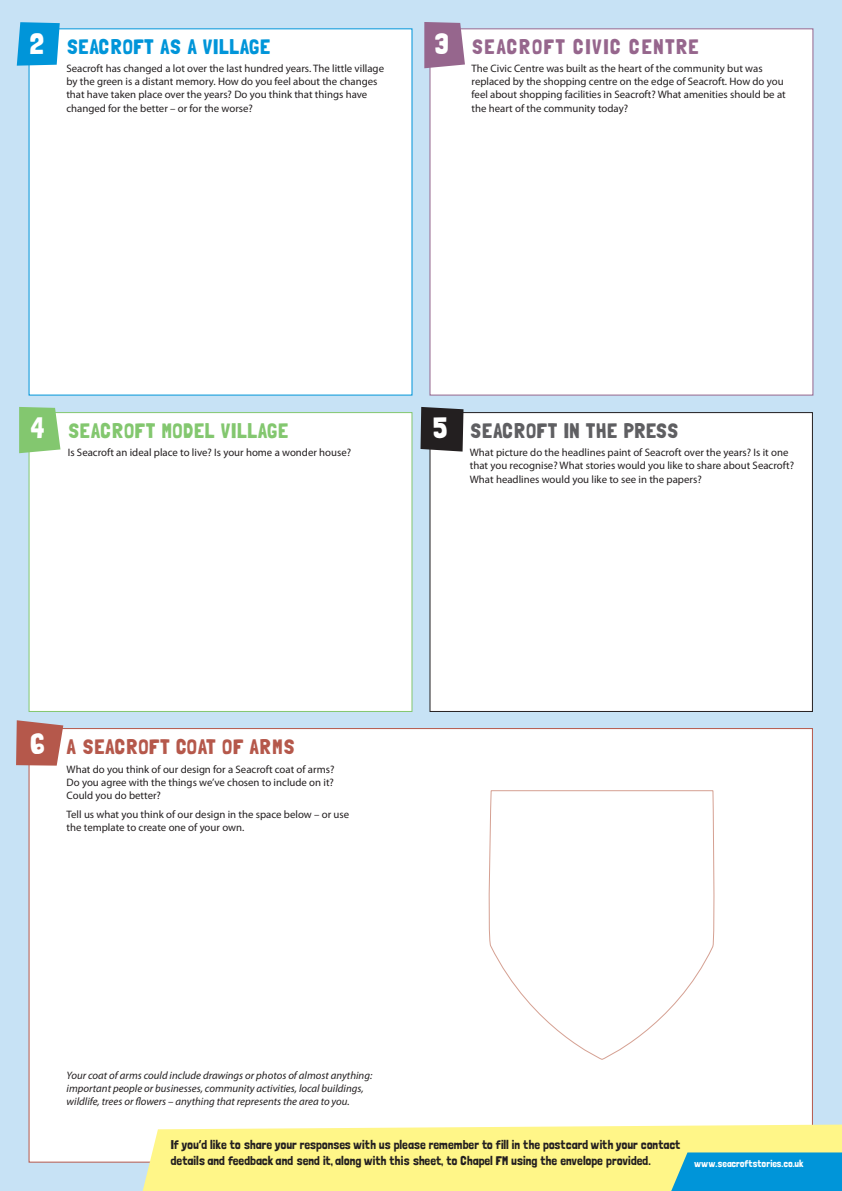
<style>
.page{position:relative;width:842px;height:1191px;background:#c7e2f5}
.page>*{position:absolute;margin:0;border:0;box-sizing:border-box;transform-origin:0 0}
.Heading_response{font:21px "Londrina Solid";letter-spacing:.03em;color:#83c76f}
.Heading_response-2{font:21px "Londrina Solid";letter-spacing:.07em;color:#96668d}
.Heading_response-3{font:21px "Londrina Solid";letter-spacing:.03em;color:#b5584b}
.Heading_response-4{font:21px "Londrina Solid";letter-spacing:.03em;color:#5f5f62}
.Heading_response-5{font:21px "Londrina Solid";letter-spacing:.03em;color:#0095d9}
.Intro_text{font:12.6px/16px "Londrina Solid";color:#231f20}
.Body_response{font:10.8px/13px "Myriad Pro";color:#231f20}
.Body_response-2{font:italic 10.8px/13px "Myriad Pro";color:#231f20}
.t1{font:10px "Londrina Solid";color:#fff}
.s1{font-size:29.4px;color:#fff}
</style>
<div class="page">
<div style="left:29px;top:728px;width:784px;height:434px;background:#fff;border:1px solid #b5584b"></div>
<div style="left:429px;top:28px;width:384px;height:367px;background:#fff"></div>
<div style="left:29px;top:28px;width:383px;height:367px;background:#fff"></div>
<div style="left:430px;top:412px;width:382px;height:299px;background:#fff"></div>
<div style="left:429px;top:412px;width:384px;height:300px;border:1px solid #231f20"></div>
<div style="left:29px;top:412px;width:383px;height:300px;background:#fff;border:1px solid #83c76f"></div>
<svg style="left:424px;top:22px;width:41px;height:46px;background:#9f7498"></svg>
<svg style="left:19px;top:407px;width:41px;height:46px;background:#8dcb7c"></svg>
<svg style="left:420px;top:407px;width:43px;height:44px;background:#2d2b2d"></svg>
<svg style="left:16px;top:720px;width:47px;height:45px;background:#ba6a60"></svg>
<svg style="left:17px;top:22px;width:43px;height:44px;background:#189edc"></svg>
<svg style="left:143px;top:1124px;width:699px;height:67px;background:#fef68f"></svg>
<svg style="left:488px;top:790px;width:227px;height:270px"></svg>
<svg style="left:671px;top:1152px;width:171px;height:39px;background:#0f9ad4"></svg>
<p class="Heading_response-5" style="left:30px;top:34px;width:242px"><span class="s1">2</span> SEACROFT AS A VILLAGE</p>
<p class="Body_response" style="left:66px;top:62px;width:319px">Seacroft has changed a lot over the last hundred years. The little village by the green is a distant memory. How do you feel about the changes that have taken place over the years? Do you think that things have changed for the better – or for the worse?</p>
<p class="Heading_response-2" style="left:435px;top:34px;width:266px"><span class="s1">3</span> SEACROFT CIVIC CENTRE</p>
<p class="Body_response" style="left:472px;top:62px;width:316px">The Civic Centre was built as the heart of the community but was replaced by the shopping centre on the edge of Seacroft. How do you feel about shopping facilities in Seacroft? What amenities should be at the heart of the community today?</p>
<p class="Heading_response" style="left:31px;top:418px;width:259px"><span class="s1">4</span> SEACROFT MODEL VILLAGE</p>
<p class="Body_response" style="left:68px;top:446px;width:285px">Is Seacroft an ideal place to live? Is your home a wonder house?</p>
<p class="Heading_response-4" style="left:433px;top:418px;width:247px"><span class="s1">5</span> SEACROFT IN THE PRESS</p>
<p class="Body_response" style="left:470px;top:446px;width:326px">What picture do the headlines paint of Seacroft over the years? Is it one that you recognise? What stories would you like to share about Seacroft?<br>What headlines would you like to see in the papers?</p>
<p class="Heading_response-3" style="left:30px;top:734px;width:267px"><span class="s1">6</span> A SEACROFT COAT OF ARMS</p>
<p class="Body_response" style="left:67px;top:762px;width:269px;text-align:justify">What do you think of our design for a Seacroft coat of arms?<br>Do you agree with the things we’ve chosen to include on it?<br>Could you do better?</p>
<p class="Body_response" style="left:67px;top:807px;width:284px">Tell us what you think of our design in the space below – or use the template to create one of your own.</p>
<p class="Body_response-2" style="left:67px;top:1069px;width:307px">Your coat of arms could include drawings or photos of almost anything: important people or businesses, community activities, local buildings, wildlife, trees or flowers – anything that represents the area to you.</p>
<p class="Intro_text" style="left:171px;top:1136px;width:511px">If you’d like to share your responses with us please remember to fill in the postcard with your contact details and feedback and send it, along with this sheet, to Chapel FM using the envelope provided.</p>
<p class="t1" style="left:694px;top:1157px;width:111px">www.seacroftstories.co.uk</p>
</div>
